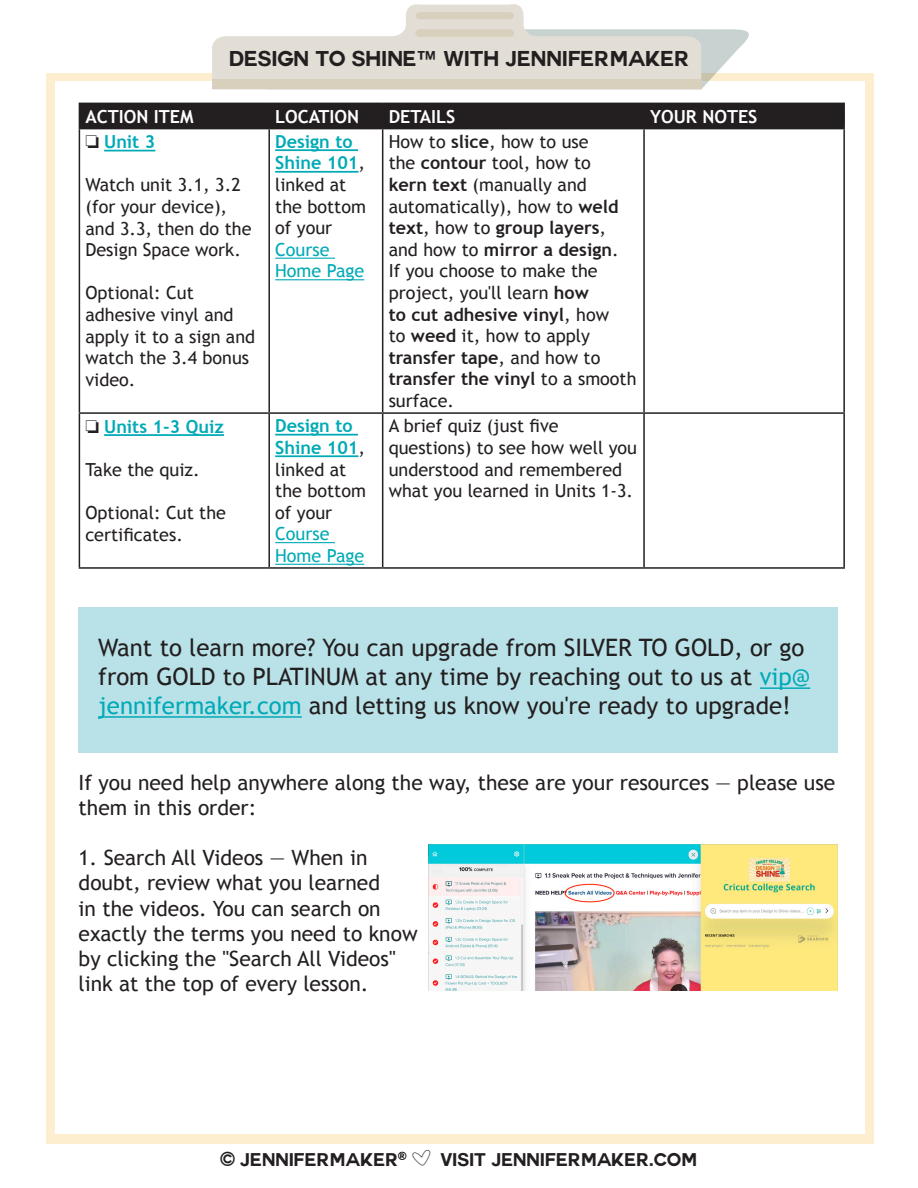
<style>
.page{position:relative;width:918px;height:1188px;background:#fff}
.page>*{position:absolute;margin:0;border:0;box-sizing:border-box;transform-origin:0 0}
.t1{font:24px/28.8px "Trebuchet MS";color:#231f20}
.t2{font:21px/25.2px "Trebuchet MS";color:#231f20}
.t3{font:700 21px "Couture";color:#231f20}
.t4{font:18px/21.6px "Trebuchet MS";color:#231f20}
.t5{font:700 18px "Couture";color:#231f20}
.t6{font:700 18px "Trebuchet MS";color:#fff}
.t7{font:700 18px "Trebuchet MS";color:#00aab6}
.s1{color:#231f20}
.s2{font-weight:700;color:#00aab6}
.s3{color:#00aab6}
.s4{font-weight:700}
.s5{font-family:"Cutie Patootie Hollow";font-weight:400;font-size:28.5px}
.s6{font-family:"Jennifer Maker Brand";font-weight:400}
</style>
<div class="page">
<div style="left:46px;top:73px;width:828px;height:1070px;background:#feeed0"></div>
<div style="left:55px;top:81px;width:810px;height:1053px;background:#fff"></div>
<svg style="left:212px;top:4px;width:537px;height:85px"></svg>
<div style="left:212px;top:79px;width:489px;height:10px;background:#d8d0bc"></div>
<div style="left:79px;top:608px;width:759px;height:145px;background:#b9e2e8"></div>
<img style="left:429px;top:845px;width:409px;height:145px">
<hr style="left:760px;top:687px;width:50px;height:2px;background:#00aab6">
<hr style="left:98px;top:716px;width:204px;height:2px;background:#00aab6">
<div style="left:79px;top:103px;width:764px;height:25px;background:#231f20"></div>
<hr style="left:644px;top:103px;width:201px;height:1px;background:#231f20">
<hr style="left:643px;top:104px;width:2px;height:24px;background:#231f20">
<hr style="left:843px;top:104px;width:2px;height:24px;background:#231f20">
<hr style="left:79px;top:128px;width:190px;height:1px;background:#231f20">
<hr style="left:79px;top:129px;width:1px;height:283px;background:#231f20">
<hr style="left:269px;top:128px;width:114px;height:1px;background:#231f20">
<hr style="left:268px;top:129px;width:2px;height:283px;background:#231f20">
<hr style="left:383px;top:128px;width:261px;height:1px;background:#231f20">
<hr style="left:382px;top:129px;width:1px;height:283px;background:#231f20">
<hr style="left:644px;top:128px;width:201px;height:1px;background:#231f20">
<hr style="left:643px;top:129px;width:2px;height:283px;background:#231f20">
<hr style="left:843px;top:129px;width:2px;height:283px;background:#231f20">
<hr style="left:79px;top:412px;width:190px;height:2px;background:#231f20">
<hr style="left:79px;top:414px;width:1px;height:153px;background:#231f20">
<hr style="left:269px;top:412px;width:114px;height:2px;background:#231f20">
<hr style="left:268px;top:414px;width:2px;height:153px;background:#231f20">
<hr style="left:383px;top:412px;width:261px;height:2px;background:#231f20">
<hr style="left:382px;top:414px;width:1px;height:153px;background:#231f20">
<hr style="left:644px;top:412px;width:201px;height:2px;background:#231f20">
<hr style="left:643px;top:414px;width:2px;height:153px;background:#231f20">
<hr style="left:843px;top:414px;width:2px;height:153px;background:#231f20">
<hr style="left:79px;top:567px;width:190px;height:2px;background:#231f20">
<hr style="left:269px;top:567px;width:114px;height:2px;background:#231f20">
<hr style="left:383px;top:567px;width:261px;height:2px;background:#231f20">
<hr style="left:644px;top:567px;width:201px;height:2px;background:#231f20">
<hr style="left:104px;top:150px;width:51px;height:1px;background:#00aab6">
<hr style="left:275px;top:149px;width:83px;height:2px;background:#00aab6">
<hr style="left:275px;top:171px;width:83px;height:2px;background:#00aab6">
<hr style="left:275px;top:258px;width:60px;height:1px;background:#00aab6">
<hr style="left:275px;top:279px;width:89px;height:1px;background:#00aab6">
<hr style="left:104px;top:434px;width:120px;height:2px;background:#00aab6">
<hr style="left:275px;top:434px;width:83px;height:2px;background:#00aab6">
<hr style="left:275px;top:455px;width:83px;height:2px;background:#00aab6">
<hr style="left:275px;top:542px;width:60px;height:1px;background:#00aab6">
<hr style="left:275px;top:564px;width:89px;height:1px;background:#00aab6">
<p class="t3" style="left:229px;top:49px;width:462px">DESIGN TO SHINE™ WITH JENNIFERMAKER</p>
<p class="t6" style="left:85px;top:105px;width:110px">ACTION ITEM</p>
<p class="t6" style="left:275px;top:105px;width:85px">LOCATION</p>
<p class="t6" style="left:389px;top:105px;width:68px">DETAILS</p>
<p class="t6" style="left:650px;top:105px;width:109px">YOUR NOTES</p>
<p class="t7" style="left:85px;top:131px;width:72px"><span class="s1">□</span> Unit 3</p>
<p class="t4" style="left:85px;top:175px;width:168px">Watch unit 3.1, 3.2 (for your device), and 3.3, then do the<br>Design Space work.</p>
<p class="t4" style="left:85px;top:283px;width:171px">Optional: Cut adhesive vinyl and apply it to a sign and watch the 3.4 bonus video.</p>
<p class="t4" style="left:275px;top:131px;width:92px"><span class="s2">Design to<br>Shine 101</span>, linked at the bottom of your<br><span class="s3">Course<br>Home Page</span></p>
<p class="t4" style="left:389px;top:131px;width:249px">How to <span class="s4">slice</span>, how to use<br>the <span class="s4">contour</span> tool, how to<br><span class="s4">kern text</span> (manually and automatically), how to <span class="s4">weld text</span>, how to <span class="s4">group layers</span>, and how to <span class="s4">mirror a design</span>.<br>If you choose to make the project, you'll learn <span class="s4">how<br>to cut adhesive vinyl</span>, how<br>to <span class="s4">weed</span> it, how to apply <span class="s4">transfer tape</span>, and how to <span class="s4">transfer the vinyl</span> to a smooth surface.</p>
<p class="t7" style="left:85px;top:415px;width:140px"><span class="s1">□</span> Units 1-3 Quiz</p>
<p class="t4" style="left:85px;top:459px;width:116px">Take the quiz.</p>
<p class="t4" style="left:85px;top:502px;width:142px">Optional: Cut the certificates.</p>
<p class="t4" style="left:275px;top:415px;width:92px"><span class="s2">Design to<br>Shine 101</span>, linked at the bottom of your<br><span class="s3">Course<br>Home Page</span></p>
<p class="t4" style="left:389px;top:415px;width:250px">A brief quiz (just five questions) to see how well you understood and remembered what you learned in Units 1-3.</p>
<p class="t1" style="left:98px;top:634px;width:714px">Want to learn more? You can upgrade from SILVER TO GOLD, or go from GOLD to PLATINUM at any time by reaching out to us at <span class="s3">vip@ jennifermaker.com</span> and letting us know you're ready to upgrade!</p>
<p class="t2" style="left:79px;top:770px;width:758px">If you need help anywhere along the way, these are your resources — please use them in this order:</p>
<p class="t2" style="left:79px;top:845px;width:340px">1. Search All Videos — When in doubt, review what you learned<br>in the videos. You can search on exactly the terms you need to know by clicking the "Search All Videos" link at the top of every lesson.</p>
<p class="t5" style="left:220px;top:1152px;width:479px">© JENNIFERMAKER<sup>®</sup> <span class="s5">|</span> VISIT JENNIFERMAKER<span class="s6">.</span>COM</p>
</div>
